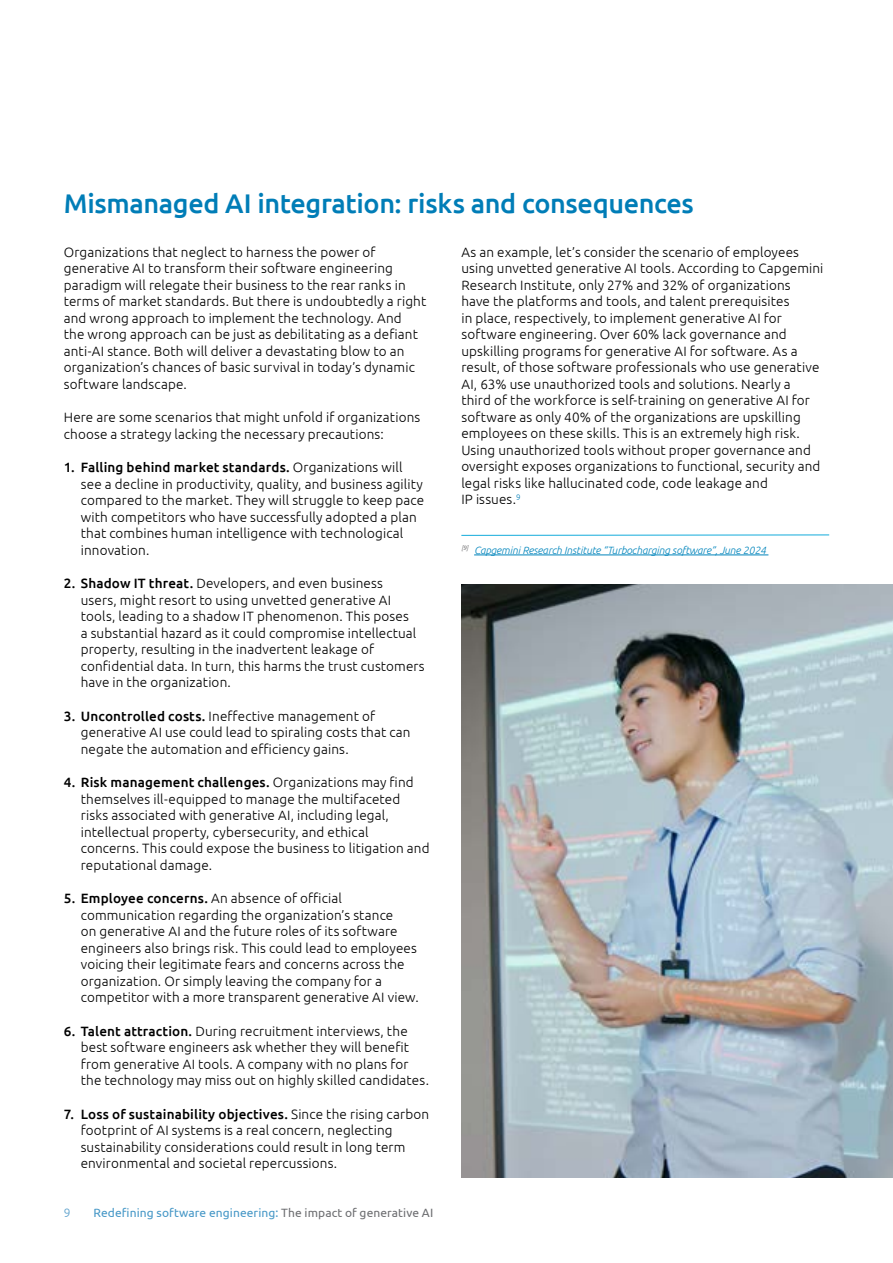
<style>
.page{position:relative;width:893px;height:1263px;background:#fff}
.page>*{position:absolute;margin:0;border:0;box-sizing:border-box;transform-origin:0 0}
.t1{font:500 27px "Ubuntu";letter-spacing:-.015em;color:#007db7}
.t2{font:300 13.5px/16.5px "Ubuntu";letter-spacing:.01em;color:#000}
.t3{font:12px "Ubuntu";letter-spacing:.01em;color:#4798c7}
.t4{font:300 12px "Ubuntu";color:#569dca}
.t5{font:italic 300 10.5px "Ubuntu";letter-spacing:-.01em;color:#0085bc}
.s1{font-weight:500}
.s2{color:#6d6e71}
</style>
<div class="page">
<img style="left:461px;top:584px;width:432px;height:594px">
<hr style="left:474px;top:555px;width:294px;height:1px;background:#0085bc">
<hr style="left:461px;top:535px;width:368px;height:1px;background:#12abdb">
<h1 class="t1" style="left:64px;top:186px;width:632px">Mismanaged AI integration: risks and consequences</h1>
<p class="t2" style="left:64px;top:243px;width:364px">Organizations that neglect to harness the power of generative AI to transform their software engineering paradigm will relegate their business to the rear ranks in terms of market standards. But there is undoubtedly a right and wrong approach to implement the technology. And<br>the wrong approach can be just as debilitating as a defiant anti-AI stance. Both will deliver a devastating blow to an organization’s chances of basic survival in today’s dynamic software landscape.</p>
<p class="t2" style="left:64px;top:409px;width:358px">Here are some scenarios that might unfold if organizations choose a strategy lacking the necessary precautions:</p>
<p class="t2" style="left:81px;top:459px;width:345px;text-indent:-17px"><span class="s1">1. Falling behind market standards.</span> Organizations will see a decline in productivity, quality, and business agility compared to the market. They will struggle to keep pace with competitors who have successfully adopted a plan that combines human intelligence with technological innovation.</p>
<p class="t2" style="left:81px;top:575px;width:345px;text-indent:-17px"><span class="s1">2. Shadow IT threat.</span> Developers, and even business<br>users, might resort to using unvetted generative AI tools, leading to a shadow IT phenomenon. This poses<br>a substantial hazard as it could compromise intellectual property, resulting in the inadvertent leakage of confidential data. In turn, this harms the trust customers have in the organization.</p>
<p class="t2" style="left:81px;top:707px;width:331px;text-indent:-17px"><span class="s1">3. Uncontrolled costs.</span> Ineffective management of generative AI use could lead to spiraling costs that can negate the automation and efficiency gains.</p>
<p class="t2" style="left:81px;top:774px;width:350px;text-indent:-17px"><span class="s1">4. Risk management challenges.</span> Organizations may find themselves ill-equipped to manage the multifaceted risks associated with generative AI, including legal, intellectual property, cybersecurity, and ethical concerns. This could expose the business to litigation and reputational damage.</p>
<p class="t2" style="left:81px;top:890px;width:339px;text-indent:-17px"><span class="s1">5. Employee concerns.</span> An absence of official communication regarding the organization’s stance<br>on generative AI and the future roles of its software engineers also brings risk. This could lead to employees voicing their legitimate fears and concerns across the organization. Or simply leaving the company for a competitor with a more transparent generative AI view.</p>
<p class="t2" style="left:81px;top:1022px;width:350px;text-indent:-17px"><span class="s1">6. Talent attraction.</span> During recruitment interviews, the best software engineers ask whether they will benefit from generative AI tools. A company with no plans for the technology may miss out on highly skilled candidates.</p>
<p class="t2" style="left:81px;top:1105px;width:350px;text-indent:-17px"><span class="s1">7. Loss of sustainability objectives.</span> Since the rising carbon footprint of AI systems is a real concern, neglecting sustainability considerations could result in long term environmental and societal repercussions.</p>
<p class="t2" style="left:461px;top:243px;width:364px">As an example, let’s consider the scenario of employees using unvetted generative AI tools. According to Capgemini Research Institute, only 27% and 32% of organizations<br>have the platforms and tools, and talent prerequisites<br>in place, respectively, to implement generative AI for software engineering. Over 60% lack governance and upskilling programs for generative AI for software. As a result, of those software professionals who use generative AI, 63% use unauthorized tools and solutions. Nearly a third of the workforce is self-training on generative AI for software as only 40% of the organizations are upskilling employees on these skills. This is an extremely high risk.<br>Using unauthorized tools without proper governance and oversight exposes organizations to functional, security and legal risks like hallucinated code, code leakage and<br>IP issues.<sup>9</sup></p>
<p class="t5" style="left:461px;top:543px;width:306px"><sup>[9]</sup> Capgemini Research Institute “Turbocharging software”, June 2024</p>
<p class="t4" style="left:64px;top:1205px;width:8px">9</p>
<p class="t3" style="left:94px;top:1205px;width:341px">Redefining software engineering: <span class="s2">The impact of generative AI</span></p>
</div>
